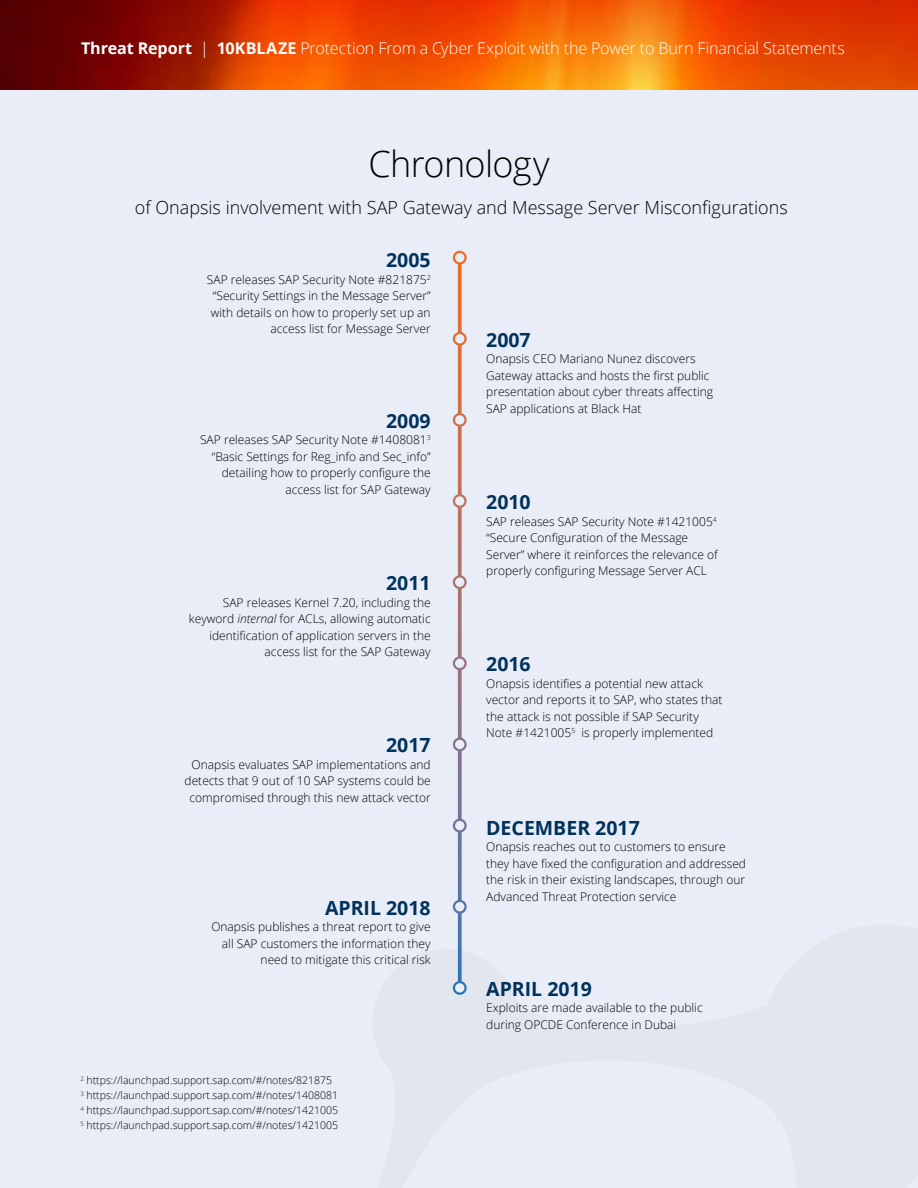
<style>
.page{position:relative;width:918px;height:1188px;background:#fff}
.page>*{position:absolute;margin:0;border:0;box-sizing:border-box;transform-origin:0 0}
.t1{font:300 36px "Open Sans";letter-spacing:-.02em;color:#000}
.t2{font:700 19.5px "Open Sans";color:#00325c}
.t3{font:300 18px "Open Sans";color:#000}
.t4{font:300 16.2px "Open Sans";letter-spacing:-.01em;color:#fff}
.t5{font:300 12px/16.5px "Open Sans";color:#000}
.t6{font:300 10.5px/15px "Open Sans";color:#000}
.s1{font-weight:700}
.s2{font-style:italic}
</style>
<div class="page">
<div style="left:0;top:87px;width:918px;height:1101px;background:#e9edf7"></div>
<div style="left:381px;top:952px;width:138px;height:139px;background:#e2e6ef;border-radius:69px"></div>
<svg style="left:0;top:0;width:918px;height:90px;background:#d14203"></svg>
<svg style="left:452px;top:250px;width:15px;height:745px"></svg>
<h3 class="t4" style="left:81px;top:37px;width:765px"><span class="s1">Threat Report</span> | <span class="s1">10KBLAZE</span> Protection From a Cyber Exploit with the Power to Burn Financial Statements</h3>
<h1 class="t1" style="left:368px;top:139px;width:183px">Chronology</h1>
<h3 class="t3" style="left:135px;top:196px;width:654px">of Onapsis involvement with SAP Gateway and Message Server Misconfigurations</h3>
<h2 class="t2" style="left:386px;top:246px;width:46px">2005</h2>
<p class="t5" style="left:207px;top:271px;width:225px;text-align:right">SAP releases SAP Security Note #821875<sup>2 </sup>“Security Settings in the Message Server” with details on how to properly set up an access list for Message Server</p>
<h2 class="t2" style="left:386px;top:407px;width:46px">2009</h2>
<p class="t5" style="left:200px;top:431px;width:232px;text-align:right">SAP releases SAP Security Note #1408081<sup>3 </sup>“Basic Settings for Reg_info and Sec_info” detailing how to properly configure the access list for SAP Gateway</p>
<h2 class="t2" style="left:386px;top:569px;width:46px">2011</h2>
<p class="t5" style="left:189px;top:594px;width:243px;text-align:right">SAP releases Kernel 7.20, including the keyword <span class="s2">internal</span> for ACLs, allowing automatic identification of application servers in the access list for the SAP Gateway</p>
<h2 class="t2" style="left:386px;top:732px;width:46px">2017</h2>
<p class="t5" style="left:185px;top:756px;width:248px;text-align:center">Onapsis evaluates SAP implementations and detects that 9 out of 10 SAP systems could be compromised through this new attack vector</p>
<h2 class="t2" style="left:325px;top:894px;width:107px">APRIL 2018</h2>
<p class="t5" style="left:211px;top:918px;width:221px;text-align:right">Onapsis publishes a threat report to give all SAP customers the information they need to mitigate this critical risk</p>
<p class="t6" style="left:80px;top:1072px;width:259px"><sup>2</sup> https://launchpad.support.sap.com/#/notes/821875<br><sup>3</sup> https://launchpad.support.sap.com/#/notes/1408081<br><sup>4</sup> https://launchpad.support.sap.com/#/notes/1421005<br><sup>5</sup> https://launchpad.support.sap.com/#/notes/1421005</p>
<h2 class="t2" style="left:486px;top:326px;width:46px">2007</h2>
<p class="t5" style="left:486px;top:350px;width:228px">Onapsis CEO Mariano Nunez discovers Gateway attacks and hosts the first public presentation about cyber threats affecting SAP applications at Black Hat</p>
<h2 class="t2" style="left:486px;top:488px;width:46px">2010</h2>
<p class="t5" style="left:486px;top:513px;width:233px">SAP releases SAP Security Note #1421005<sup>4 </sup>“Secure Configuration of the Message Server” where it reinforces the relevance of properly configuring Message Server ACL</p>
<h2 class="t2" style="left:486px;top:650px;width:46px">2016</h2>
<p class="t5" style="left:486px;top:675px;width:238px">Onapsis identifies a potential new attack vector and reports it to SAP, who states that the attack is not possible if SAP Security Note #1421005<sup>5</sup> is properly implemented</p>
<h2 class="t2" style="left:486px;top:814px;width:155px">DECEMBER 2017</h2>
<p class="t5" style="left:486px;top:838px;width:261px">Onapsis reaches out to customers to ensure they have fixed the configuration and addressed the risk in their existing landscapes, through our Advanced Threat Protection service</p>
<h2 class="t2" style="left:486px;top:975px;width:107px">APRIL 2019</h2>
<p class="t5" style="left:486px;top:999px;width:218px">Exploits are made available to the public during OPCDE Conference in Dubai</p>
</div>
